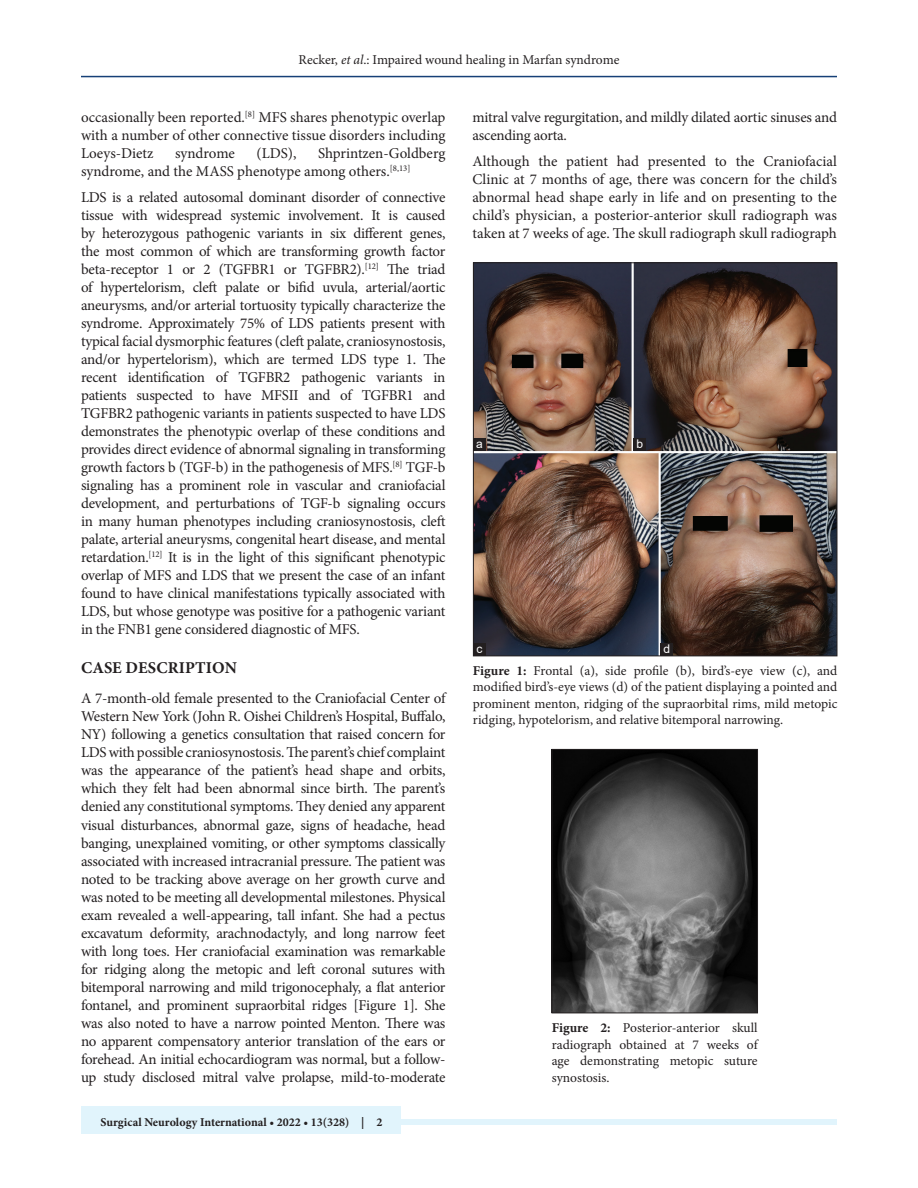
<style>
.page{position:relative;width:918px;height:1188px;background:#fff}
.page>*{position:absolute;margin:0;border:0;box-sizing:border-box;transform-origin:0 0}
.t1{font:700 16.5px "Minion Pro";letter-spacing:.01em;color:#231f20}
.TX{font:15px/18px "Minion Pro";letter-spacing:-.01em;color:#231f20;text-align:justify}
.FGC{font:13.5px/16.5px "Minion Pro";letter-spacing:-.005em;color:#231f20;text-align:justify}
.JF{font:700 12px "Minion Pro";color:#231f20}
.LABEL{font:12px "Arial";color:#fff}
.s1{font-style:italic}
.s2{font-weight:700}
</style>
<div class="page">
<hr style="left:81px;top:76px;width:756px;height:1px;background:#164077">
<div style="left:81px;top:1119px;width:756px;height:6px;background:#e1f4fc"></div>
<div style="left:81px;top:1106px;width:319px;height:28px;background:#e1f4fc"></div>
<img style="left:554px;top:751px;width:202px;height:260px">
<div style="left:552px;top:749px;width:206px;height:264px;border:1px solid #231f20"></div>
<img style="left:475px;top:265px;width:360px;height:389px">
<div style="left:473px;top:263px;width:364px;height:393px;border:1px solid #231f20"></div>
<div style="left:660px;top:643px;width:13px;height:13px;background:#231f20"></div>
<div style="left:473px;top:643px;width:13px;height:13px;background:#231f20"></div>
<div style="left:473px;top:438px;width:13px;height:13px;background:#231f20"></div>
<div style="left:633px;top:438px;width:13px;height:13px;background:#231f20"></div>
<p class="FGC" style="left:299px;top:51px;width:322px">Recker, <span class="s1">et al</span>.: Impaired wound healing in Marfan syndrome</p>
<p class="TX" style="left:81px;top:109px;width:366px">occasionally been reported.<sup>[8]</sup> MFS shares phenotypic overlap with a number of other connective tissue disorders including Loeys-Dietz</p>
<p class="TX" style="left:81px;top:145px;width:366px;text-indent:237px">Shprintzen-Goldberg syndrome, and the MASS phenotype among others.<sup>[8,13]</sup></p>
<p class="TX" style="left:81px;top:188px;width:366px">LDS is a related autosomal dominant disorder of connective tissue with widespread systemic involvement. It is caused by heterozygous pathogenic variants in six different genes, the most common of which are transforming growth factor beta-receptor 1 or 2 (TGFBR1 or TGFBR2).<sup>[12]</sup> The triad of hypertelorism, cleft palate or bifid uvula, arterial/aortic aneurysms, and/or arterial tortuosity typically characterize the syndrome. Approximately 75% of LDS patients present with typical facial dysmorphic features (cleft palate, craniosynostosis, and/or hypertelorism), which are termed LDS type 1. The recent identification of TGFBR2 pathogenic variants in patients suspected to have MFSII and of TGFBR1 and TGFBR2 pathogenic variants in patients suspected to have LDS demonstrates the phenotypic overlap of these conditions and provides direct evidence of abnormal signaling in transforming growth factors b (TGF-b) in the pathogenesis of MFS.<sup>[8]</sup> TGF-b signaling has a prominent role in vascular and craniofacial development, and perturbations of TGF-b signaling occurs in many human phenotypes including craniosynostosis, cleft palate, arterial aneurysms, congenital heart disease, and mental retardation.<sup>[12]</sup> It is in the light of this significant phenotypic overlap of MFS and LDS that we present the case of an infant found to have clinical manifestations typically associated with LDS, but whose genotype was positive for a pathogenic variant in the FNB1 gene considered diagnostic of MFS.</p>
<h1 class="t1" style="left:81px;top:656px;width:157px">CASE DESCRIPTION</h1>
<p class="TX" style="left:81px;top:690px;width:366px">A 7-month-old female presented to the Craniofacial Center of Western New York (John R. Oishei Children’s Hospital, Buffalo, NY) following a genetics consultation that raised concern for LDS with possible craniosynostosis. The parent’s chief complaint was the appearance of the patient’s head shape and orbits, which they felt had been abnormal since birth. The parent’s denied any constitutional symptoms. They denied any apparent visual disturbances, abnormal gaze, signs of headache, head banging, unexplained vomiting, or other symptoms classically associated with increased intracranial pressure. The patient was noted to be tracking above average on her growth curve and was noted to be meeting all developmental milestones. Physical exam revealed a well-appearing, tall infant. She had a pectus excavatum deformity, arachnodactyly, and long narrow feet with long toes. Her craniofacial examination was remarkable for ridging along the metopic and left coronal sutures with bitemporal narrowing and mild trigonocephaly, a flat anterior fontanel, and prominent supraorbital ridges [Figure 1]. She was also noted to have a narrow pointed Menton. There was no apparent compensatory anterior translation of the ears or forehead. An initial echocardiogram was normal, but a follow&shy;up study disclosed mitral valve prolapse, mild-to-moderate</p>
<p class="TX" style="left:175px;top:145px;width:61px">syndrome</p>
<p class="TX" style="left:256px;top:145px;width:42px">(LDS),</p>
<p class="JF" style="left:100px;top:1113px;width:284px">Surgical Neurology International • 2022 • 13(328) | 2</p>
<p class="TX" style="left:472px;top:109px;width:366px">mitral valve regurgitation, and mildly dilated aortic sinuses and ascending aorta.</p>
<p class="TX" style="left:472px;top:152px;width:366px">Although the patient had presented to the Craniofacial Clinic at 7 months of age, there was concern for the child’s abnormal head shape early in life and on presenting to the child’s physician, a posterior-anterior skull radiograph was taken at 7 weeks of age. The skull radiograph skull radiograph</p>
<p class="LABEL" style="left:476px;top:436px;width:8px">a</p>
<p class="LABEL" style="left:636px;top:436px;width:8px">b</p>
<p class="LABEL" style="left:477px;top:640px;width:7px">c</p>
<p class="LABEL" style="left:663px;top:640px;width:8px">d</p>
<p class="FGC" style="left:473px;top:662px;width:366px"><span class="s2">Figure 1:</span> Frontal (a), side profile (b), bird’s-eye view (c), and modified bird’s-eye views (d) of the patient displaying a pointed and prominent menton, ridging of the supraorbital rims, mild metopic ridging, hypotelorism, and relative bitemporal narrowing.</p>
<p class="FGC" style="left:552px;top:1020px;width:207px"><span class="s2">Figure 2:</span> Posterior-anterior skull radiograph obtained at 7 weeks of age demonstrating metopic suture synostosis.</p>
</div>
